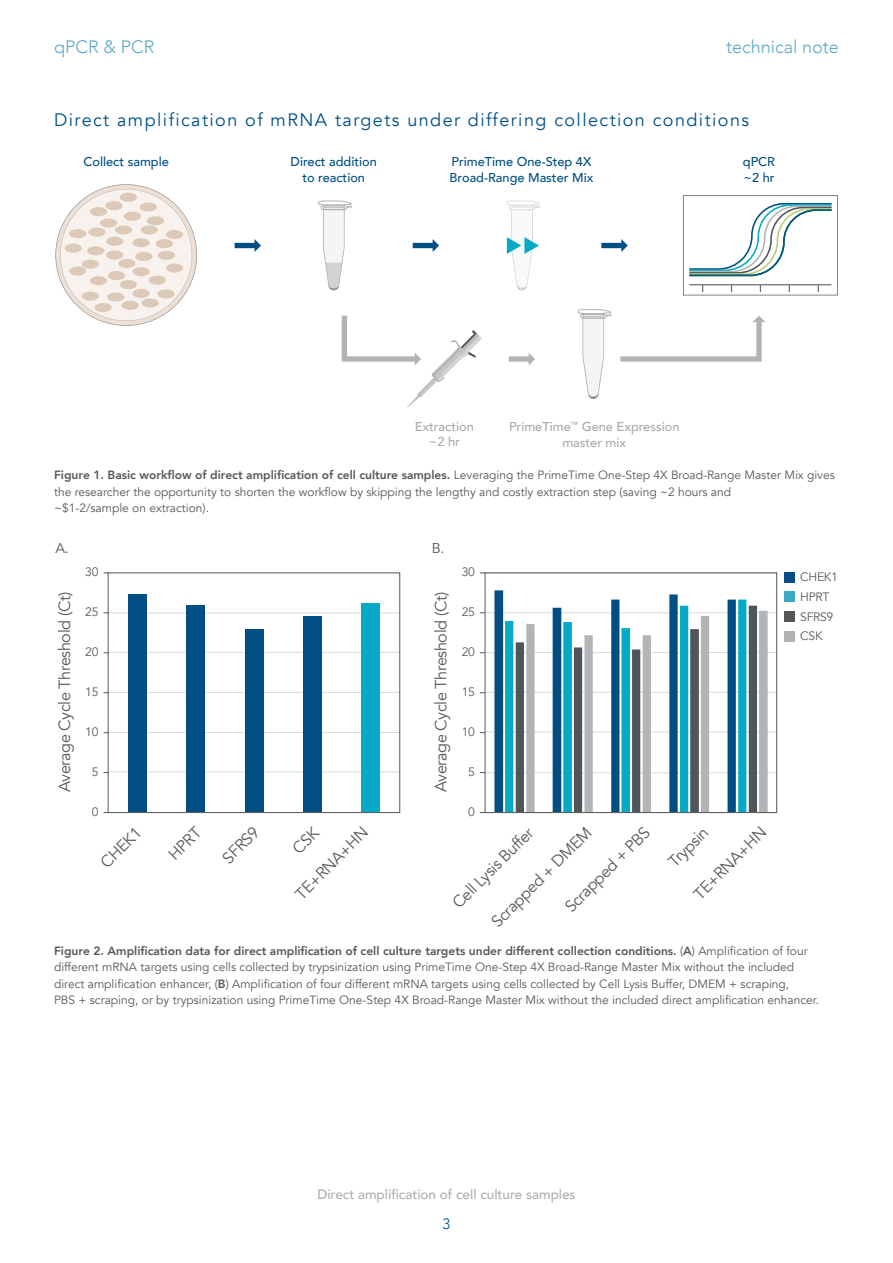
<style>
.page{position:relative;width:893px;height:1263px;background:#fff}
.page>*{position:absolute;margin:0;border:0;box-sizing:border-box;transform-origin:0 0}
.t1{font:18px "Avenir";letter-spacing:.08em;color:#004f87}
.t2{font:300 18px "Avenir";color:#5ea9c5}
.t3{font:16.2px "Avenir";letter-spacing:-.025em;color:#58595b}
.t4{font:300 15px "Avenir";color:#004f87}
.t5{font:14.25px "Avenir";color:#545960}
.t6{font:500 13.5px "Avenir";color:#aeadaf}
.t7{font:500 12.75px/15.3px "Avenir";color:#014f83}
.t8{font:500 12.75px/15.3px "Avenir";color:#a7aaac;text-align:center}
.t9{font:12.15px/19.6px "Avenir";letter-spacing:-.025em;color:#58595b}
.t10{font:12px/16.5px "Avenir";color:#57585a}
.s1{font-weight:800}
</style>
<div class="page">
<div style="left:235px;top:243px;width:20px;height:5px;background:#014f83"></div>
<svg style="left:255px;top:239px;width:6px;height:13px"></svg>
<svg style="left:318px;top:200px;width:34px;height:90px"></svg>
<svg style="left:341px;top:315px;width:141px;height:92px"></svg>
<div style="left:683px;top:195px;width:155px;height:100px;border:1px solid #808385"></div>
<svg style="left:689px;top:203px;width:143px;height:74px"></svg>
<hr style="left:690px;top:284px;width:141px;height:1px;background:#6d6f71">
<div style="left:413px;top:243px;width:20px;height:5px;background:#014f83"></div>
<svg style="left:433px;top:239px;width:6px;height:13px"></svg>
<div style="left:509px;top:356px;width:20px;height:6px;background:#b2b4b3"></div>
<svg style="left:529px;top:353px;width:6px;height:12px"></svg>
<svg style="left:577px;top:309px;width:188px;height:90px"></svg>
<div style="left:601px;top:243px;width:21px;height:5px;background:#014f83"></div>
<svg style="left:621px;top:239px;width:7px;height:13px"></svg>
<svg style="left:506px;top:201px;width:34px;height:89px"></svg>
<svg style="left:55px;top:184px;width:142px;height:142px"></svg>
<hr style="left:108px;top:771px;width:292px;height:1px;background:#dad9d8">
<hr style="left:108px;top:732px;width:292px;height:1px;background:#dad9d8">
<hr style="left:108px;top:692px;width:292px;height:1px;background:#dad9d8">
<hr style="left:108px;top:652px;width:292px;height:1px;background:#dad9d8">
<hr style="left:108px;top:613px;width:292px;height:1px;background:#dad9d8">
<div style="left:128px;top:595px;width:19px;height:217px;background:#014e82"></div>
<div style="left:187px;top:606px;width:18px;height:206px;background:#014e82"></div>
<div style="left:245px;top:629px;width:18px;height:183px;background:#014e82"></div>
<div style="left:303px;top:616px;width:19px;height:196px;background:#014e82"></div>
<div style="left:361px;top:604px;width:19px;height:208px;background:#06aac7"></div>
<hr style="left:485px;top:772px;width:292px;height:1px;background:#dad9d8">
<hr style="left:485px;top:731px;width:292px;height:1px;background:#dad9d8">
<hr style="left:485px;top:692px;width:292px;height:1px;background:#dad9d8">
<hr style="left:485px;top:652px;width:292px;height:1px;background:#dad9d8">
<hr style="left:485px;top:612px;width:292px;height:1px;background:#dad9d8">
<svg style="left:494px;top:590px;width:184px;height:221px"></svg>
<svg style="left:505px;top:599px;width:241px;height:212px"></svg>
<svg style="left:516px;top:606px;width:241px;height:205px"></svg>
<svg style="left:526px;top:611px;width:242px;height:200px"></svg>
<div style="left:485px;top:572px;width:292px;height:241px;border:1px solid #58595b"></div>
<div style="left:784px;top:572px;width:11px;height:10px;background:#094c88"></div>
<div style="left:784px;top:592px;width:11px;height:10px;background:#3ea9c4"></div>
<div style="left:784px;top:612px;width:11px;height:10px;background:#54565a"></div>
<div style="left:784px;top:631px;width:11px;height:10px;background:#b1b3b3"></div>
<div style="left:108px;top:572px;width:292px;height:241px;border:1px solid #58595b"></div>
<h1 class="t2" style="left:54px;top:36px;width:102px">qPCR &amp; PCR</h1>
<h1 class="t2" style="left:726px;top:36px;width:114px">technical note</h1>
<h1 class="t1" style="left:54px;top:109px;width:696px">Direct amplification of mRNA targets under differing collection conditions</h1>
<p class="t7" style="left:83px;top:153px;width:87px">Collect sample</p>
<p class="t7" style="left:291px;top:153px;width:88px;text-align:center">Direct addition to reaction</p>
<p class="t7" style="left:450px;top:153px;width:145px">PrimeTime One-Step 4X<br>Broad-Range Master Mix</p>
<p class="t7" style="left:743px;top:153px;width:34px">qPCR ~2 hr</p>
<p class="t8" style="left:415px;top:418px;width:61px">Extraction ~2 hr</p>
<p class="t8" style="left:509px;top:418px;width:172px">PrimeTime<sup>™</sup> Gene Expression master mix</p>
<p class="t10" style="left:54px;top:467px;width:782px"><span class="s1">Figure 1. Basic workflow of direct amplification of cell culture samples.</span> Leveraging the PrimeTime One-Step 4X Broad-Range Master Mix gives the researcher the opportunity to shorten the workflow by skipping the lengthy and costly extraction step (saving ~2 hours and<br>~$1-2/sample on extraction).</p>
<p class="t5" style="left:55px;top:540px;width:15px">A.</p>
<h2 class="t3" style="left:55px;top:792px;width:202px;rotate:-90deg">Average Cycle Threshold (Ct)</h2>
<p class="t9" style="left:85px;top:563px;width:15px">30</p>
<p class="t9" style="left:85px;top:602px;width:15px">25</p>
<p class="t9" style="left:85px;top:642px;width:15px">20</p>
<p class="t9" style="left:85px;top:682px;width:15px">15</p>
<p class="t9" style="left:85px;top:722px;width:15px">10</p>
<p class="t9" style="left:92px;top:762px;width:8px">5</p>
<p class="t9" style="left:92px;top:802px;width:8px">0</p>
<h2 class="t3" style="left:97px;top:858px;width:52px;rotate:-45deg">CHEK1</h2>
<h2 class="t3" style="left:164px;top:850px;width:40px;rotate:-45deg">HPRT</h2>
<h2 class="t3" style="left:218px;top:854px;width:46px;rotate:-45deg">SFRS9</h2>
<h2 class="t3" style="left:291px;top:890px;width:97px;rotate:-45deg">TE+RNA+HN</h2>
<p class="t5" style="left:432px;top:540px;width:14px">B.</p>
<h2 class="t3" style="left:431px;top:792px;width:202px;rotate:-90deg">Average Cycle Threshold (Ct)</h2>
<p class="t9" style="left:462px;top:563px;width:15px">30</p>
<p class="t9" style="left:462px;top:602px;width:15px">25</p>
<p class="t9" style="left:462px;top:642px;width:15px">20</p>
<p class="t9" style="left:462px;top:682px;width:15px">15</p>
<p class="t9" style="left:462px;top:722px;width:15px">10</p>
<p class="t9" style="left:468px;top:762px;width:8px">5</p>
<p class="t9" style="left:468px;top:802px;width:8px">0</p>
<h2 class="t3" style="left:561px;top:902px;width:114px;rotate:-45deg">Scrapped + PBS</h2>
<h2 class="t3" style="left:487px;top:917px;width:136px;rotate:-45deg">Scrapped + DMEM</h2>
<h2 class="t3" style="left:690px;top:890px;width:97px;rotate:-45deg">TE+RNA+HN</h2>
<h2 class="t3" style="left:448px;top:898px;width:108px;rotate:-45deg">Cell Lysis Buffer</h2>
<h2 class="t3" style="left:664px;top:857px;width:50px;rotate:-45deg">Trypsin</h2>
<p class="t9" style="left:800px;top:567px;width:39px">CHEK1<br>HPRT<br>SFRS9<br>CSK</p>
<p class="t10" style="left:54px;top:943px;width:766px"><span class="s1">Figure 2. Amplification data for direct amplification of cell culture targets under different collection conditions.</span> (<span class="s1">A</span>) Amplification of four different mRNA targets using cells collected by trypsinization using PrimeTime One-Step 4X Broad-Range Master Mix without the included direct amplification enhancer, (<span class="s1">B</span>) Amplification of four different mRNA targets using cells collected by Cell Lysis Buffer, DMEM + scraping,<br>PBS + scraping, or by trypsinization using PrimeTime One-Step 4X Broad-Range Master Mix without the included direct amplification enhancer.</p>
<p class="t6" style="left:317px;top:1182px;width:260px">Direct amplification of cell culture samples</p>
<p class="t4" style="left:443px;top:1214px;width:9px">3</p>
</div>
